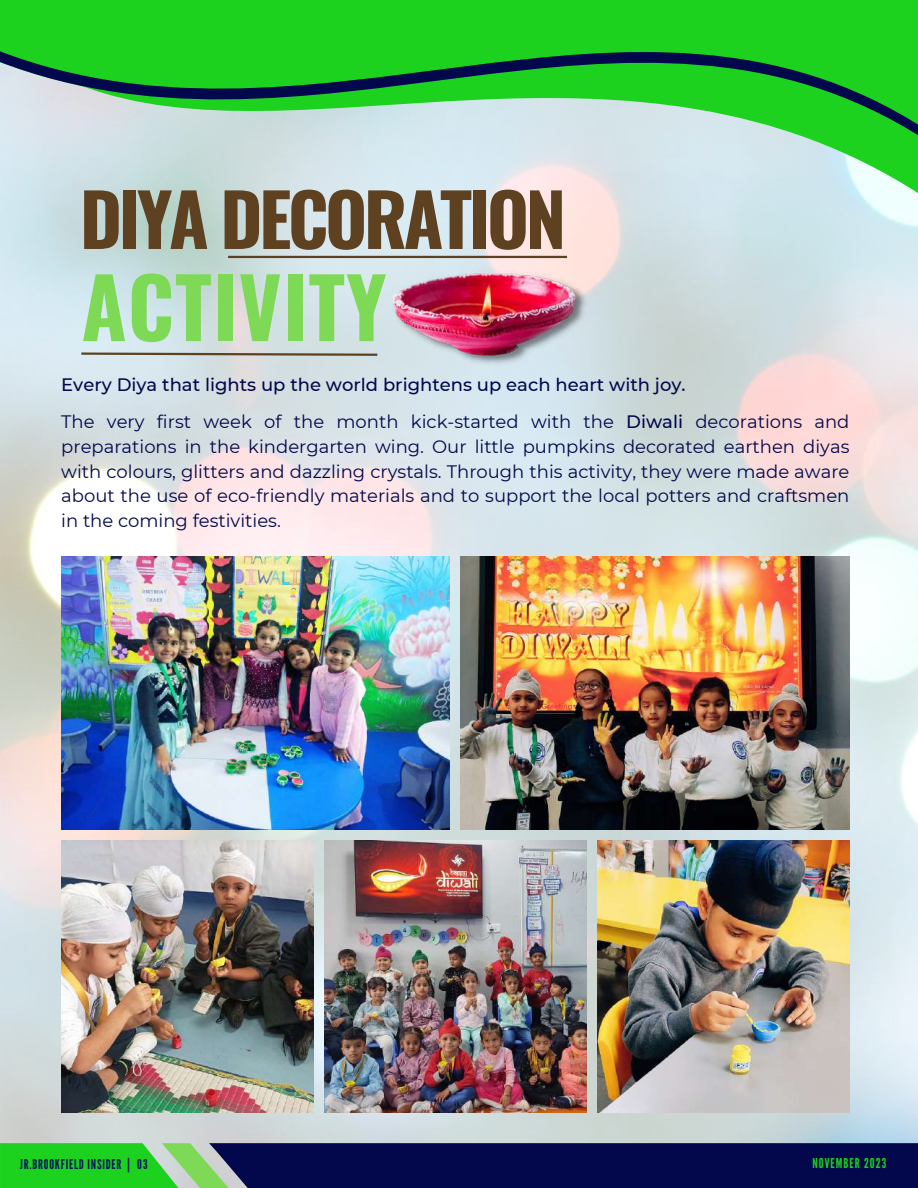
<style>
.page{position:relative;width:918px;height:1188px;background:#fff}
.page>*{position:absolute;margin:0;border:0;box-sizing:border-box;transform-origin:0 0}
.t1{font:700 82.5px "Oswald";letter-spacing:.01em;color:#7ed957}
.t2{font:700 72.3px "Oswald";letter-spacing:-.05em;color:#5d4121}
.t3{font:18px/24.8px "Montserrat";color:#02084b;text-align:justify}
.t4{font:500 18px/36.8px "Montserrat";color:#02084b}
.t5{font:13.65px "League Gothic";letter-spacing:.08em;color:#1dd11f}
.t6{font:13.5px "League Gothic";letter-spacing:.06em;color:#07135d}
.s1{font-weight:400}
</style>
<div class="page">
<img style="left:0;top:231px;width:918px;height:912px">
<svg style="left:0;top:0;width:918px;height:231px"></svg>
<hr style="left:228px;top:256px;width:339px;height:2px;background:#5d4121">
<img style="left:325px;top:840px;width:262px;height:273px">
<img style="left:61px;top:840px;width:252px;height:273px">
<img style="left:461px;top:557px;width:389px;height:272px">
<img style="left:61px;top:557px;width:388px;height:272px">
<img style="left:598px;top:840px;width:252px;height:273px">
<svg style="left:0;top:1143px;width:918px;height:45px"></svg>
<svg style="left:79px;top:351px;width:301px;height:6px"></svg>
<img style="left:392px;top:268px;width:196px;height:99px">
<h2 class="t2" style="left:80px;top:163px;width:488px">DIYA DECORATION</h2>
<h1 class="t1" style="left:81px;top:243px;width:307px">ACTIVITY</h1>
<p class="t4" style="left:61px;top:367px;width:790px">Every Diya that lights up the world brightens up each heart with joy.<br><span class="s1">The very first week of the month kick-started with the</span> Diwali <span class="s1">decorations and</span></p>
<p class="t3" style="left:61px;top:434px;width:790px">preparations in the kindergarten wing. Our little pumpkins decorated earthen diyas with colours, glitters and dazzling crystals. Through this activity, they were made aware about the use of eco-friendly materials and to support the local potters and craftsmen in the coming festivities.</p>
<p class="t6" style="left:20px;top:1157px;width:129px">JR.BROOKFIELD INSIDER | 03</p>
<p class="t5" style="left:812px;top:1155px;width:75px">NOVEMBER 2023</p>
</div>
